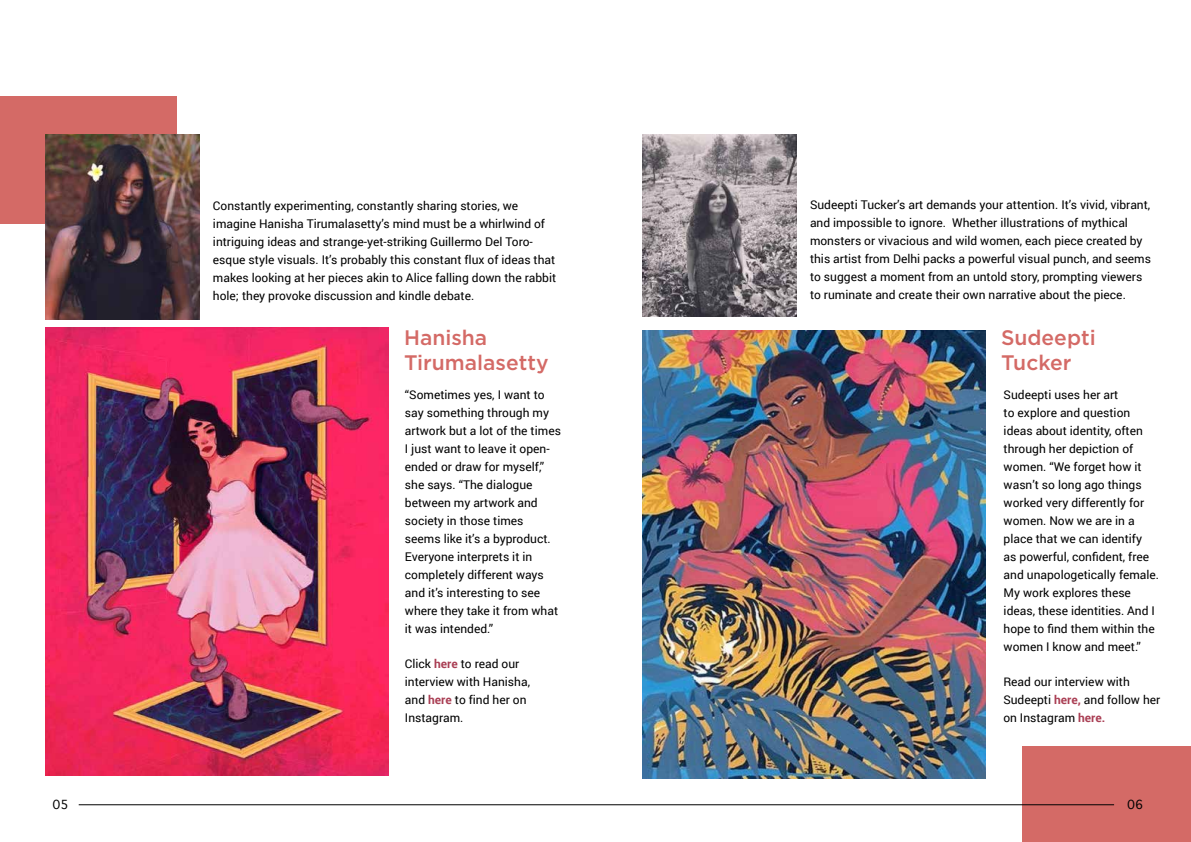
<style>
.page{position:relative;width:1191px;height:842px;background:#fff}
.page>*{position:absolute;margin:0;border:0;box-sizing:border-box;transform-origin:0 0}
.t1{font:500 21px/25.2px "Gotham";color:#d46a66}
.t2{font:12px/18px "Roboto";color:#000}
.t3{font:12px "Geneva";color:#000}
.s1{font-weight:700;color:#aa4055}
</style>
<div class="page">
<div style="left:0;top:96px;width:177px;height:128px;background:#d46a66"></div>
<div style="left:1022px;top:747px;width:169px;height:95px;background:#d46a66"></div>
<img style="left:46px;top:135px;width:154px;height:184px">
<img style="left:46px;top:327px;width:342px;height:448px">
<hr style="left:79px;top:804px;width:1035px;height:1px;background:#000">
<img style="left:642px;top:135px;width:154px;height:181px">
<img style="left:642px;top:330px;width:343px;height:448px">
<p class="t3" style="left:53px;top:797px;width:18px">05</p>
<p class="t2" style="left:213px;top:197px;width:345px">Constantly experimenting, constantly sharing stories, we imagine Hanisha Tirumalasetty’s mind must be a whirlwind of intriguing ideas and strange-yet-striking Guillermo Del Toro&shy;esque style visuals. It’s probably this constant flux of ideas that makes looking at her pieces akin to Alice falling down the rabbit hole; they provoke discussion and kindle debate.</p>
<h1 class="t1" style="left:404px;top:325px;width:146px">Hanisha<br>Tirumalasetty</h1>
<p class="t2" style="left:405px;top:385px;width:157px">“Sometimes yes, I want to say something through my artwork but a lot of the times<br>I just want to leave it open&shy;ended or draw for myself,” she says. “The dialogue between my artwork and society in those times seems like it’s a byproduct.<br>Everyone interprets it in completely different ways and it’s interesting to see where they take it from what it was intended.”</p>
<p class="t2" style="left:405px;top:654px;width:127px">Click <span class="s1">here</span> to read our interview with Hanisha, and <span class="s1">here</span> to find her on<br>Instagram.</p>
<p class="t2" style="left:810px;top:196px;width:342px">Sudeepti Tucker’s art demands your attention. It’s vivid, vibrant, and impossible to ignore. Whether illustrations of mythical monsters or vivacious and wild women, each piece created by this artist from Delhi packs a powerful visual punch, and seems to suggest a moment from an untold story, prompting viewers to ruminate and create their own narrative about the piece.</p>
<h1 class="t1" style="left:1001px;top:325px;width:96px">Sudeepti<br>Tucker</h1>
<p class="t2" style="left:1003px;top:385px;width:157px">Sudeepti uses her art<br>to explore and question ideas about identity, often through her depiction of women. “We forget how it wasn’t so long ago things worked very differently for women. Now we are in a place that we can identify<br>as powerful, confident, free and unapologetically female.<br>My work explores these ideas, these identities. And I hope to find them within the women I know and meet.”</p>
<p class="t2" style="left:1003px;top:672px;width:158px">Read our interview with<br>Sudeepti <span class="s1">here,</span> and follow her on Instagram <span class="s1">here.</span></p>
<p class="t3" style="left:1127px;top:798px;width:18px">06</p>
</div>
